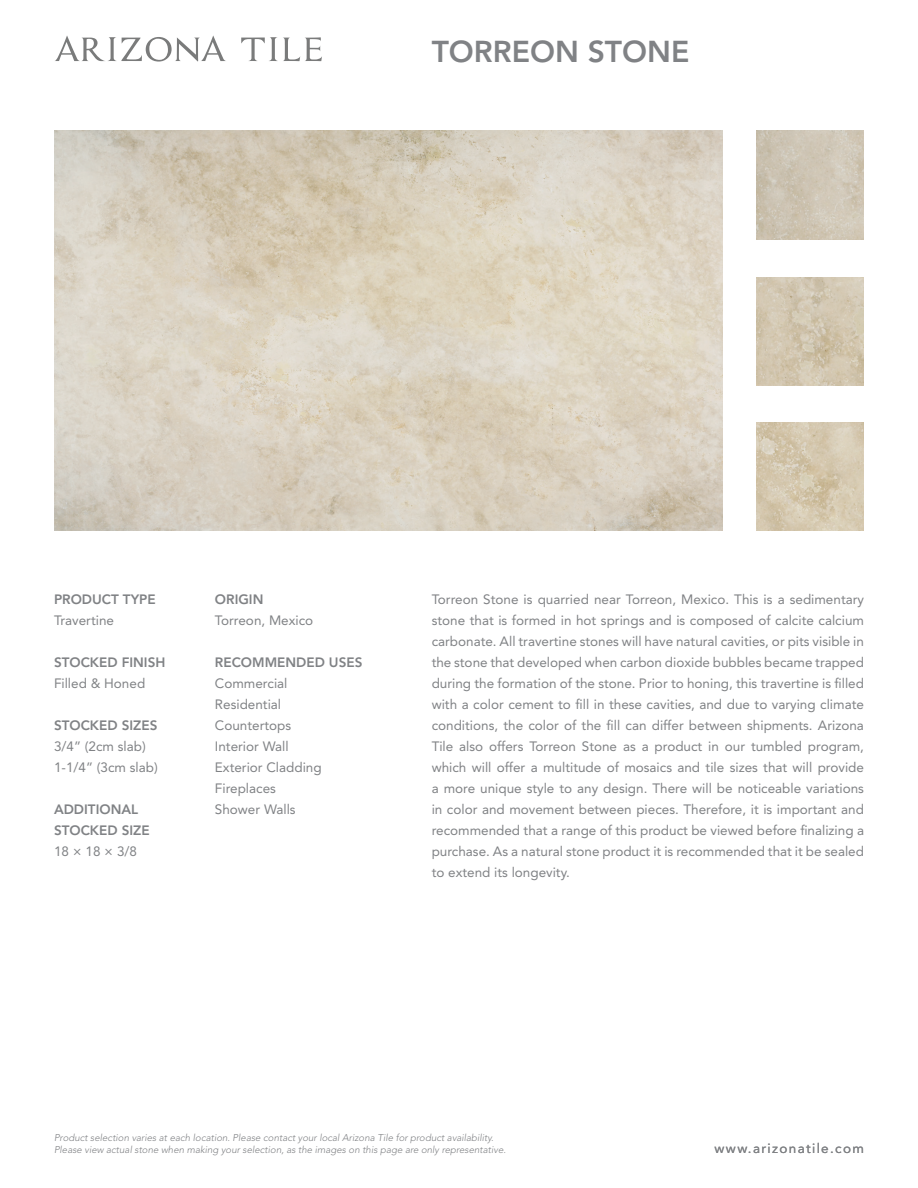
<style>
.page{position:relative;width:918px;height:1188px;background:#fff}
.page>*{position:absolute;margin:0;border:0;box-sizing:border-box;transform-origin:0 0}
.t1{font:800 30px "Avenir LT Std";color:#808285}
.t2{font:13.5px/21px "Avenir LT Std";color:#808285}
.t3{font:800 13.5px/21px "Avenir LT Std";color:#808285}
.t4{font:13.5px "Avenir LT Std";letter-spacing:.1em;color:#808285}
.t5{font:italic 300 9.75px "Avenir LT Std";color:#808285}
</style>
<div class="page">
<svg style="left:55px;top:35px;width:171px;height:27px"></svg>
<svg style="left:241px;top:37px;width:81px;height:24px"></svg>
<img style="left:54px;top:131px;width:669px;height:400px">
<img style="left:756px;top:131px;width:108px;height:108px">
<img style="left:756px;top:277px;width:108px;height:108px">
<img style="left:756px;top:423px;width:108px;height:108px">
<h1 class="t1" style="left:432px;top:33px;width:259px">TORREON STONE</h1>
<p class="t3" style="left:54px;top:589px;width:103px">PRODUCT TYPE</p>
<p class="t2" style="left:54px;top:610px;width:62px">Travertine</p>
<p class="t3" style="left:54px;top:652px;width:113px">STOCKED FINISH</p>
<p class="t2" style="left:54px;top:673px;width:93px">Filled &amp; Honed</p>
<p class="t3" style="left:54px;top:715px;width:105px">STOCKED SIZES</p>
<p class="t2" style="left:54px;top:736px;width:105px">3/4” (2cm slab)<br>1-1/4” (3cm slab)</p>
<p class="t3" style="left:54px;top:799px;width:97px">ADDITIONAL<br>STOCKED SIZE</p>
<p class="t2" style="left:54px;top:841px;width:85px">18 × 18 × 3/8</p>
<p class="t3" style="left:215px;top:589px;width:50px">ORIGIN</p>
<p class="t2" style="left:215px;top:610px;width:100px">Torreon, Mexico</p>
<p class="t3" style="left:215px;top:652px;width:149px">RECOMMENDED USES</p>
<p class="t2" style="left:215px;top:673px;width:108px">Commercial<br>Residential<br>Countertops<br>Interior Wall<br>Exterior Cladding<br>Fireplaces<br>Shower Walls</p>
<p class="t2" style="left:432px;top:589px;width:434px;text-align:justify">Torreon Stone is quarried near Torreon, Mexico. This is a sedimentary stone that is formed in hot springs and is composed of calcite calcium carbonate. All travertine stones will have natural cavities, or pits visible in the stone that developed when carbon dioxide bubbles became trapped during the formation of the stone. Prior to honing, this travertine is filled with a color cement to fill in these cavities, and due to varying climate conditions, the color of the fill can differ between shipments. Arizona Tile also offers Torreon Stone as a product in our tumbled program, which will offer a multitude of mosaics and tile sizes that will provide a more unique style to any design. There will be noticeable variations in color and movement between pieces. Therefore, it is important and recommended that a range of this product be viewed before finalizing a purchase. As a natural stone product it is recommended that it be sealed to extend its longevity.</p>
<p class="t5" style="left:54px;top:1132px;width:441px">Product selection varies at each location. Please contact your local Arizona Tile for product availability.</p>
<p class="t5" style="left:54px;top:1144px;width:454px">Please view actual stone when making your selection, as the images on this page are only representative.</p>
<p class="t4" style="left:715px;top:1141px;width:151px">www.arizonatile.com</p>
</div>
